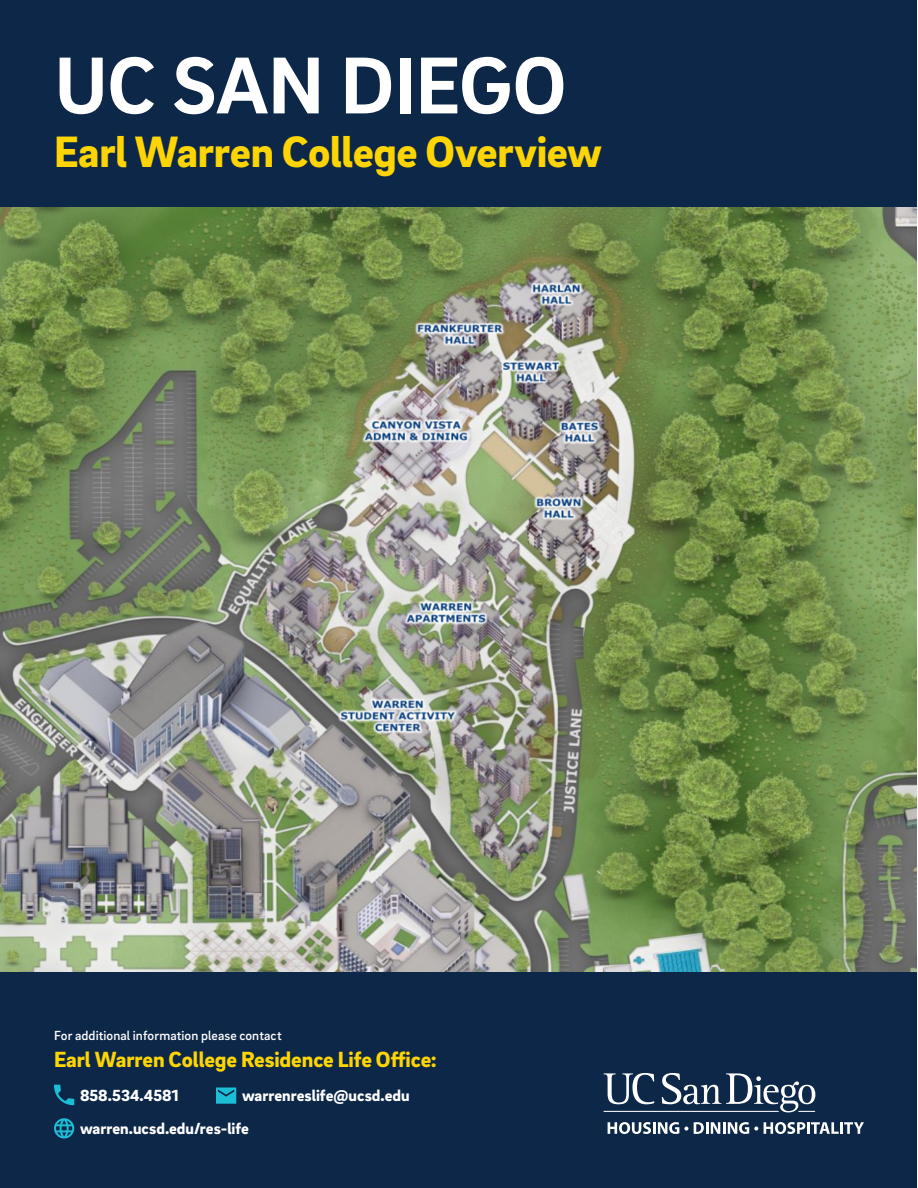
<style>
.page{position:relative;width:918px;height:1188px;background:#fff}
.page>*{position:absolute;margin:0;border:0;box-sizing:border-box;transform-origin:0 0}
.t1{font:700 82.5px "Brix Sans";letter-spacing:-.005em;color:#fff}
.t2{font:900 45px "Brix Sans";letter-spacing:-.01em;color:#fed503}
.t3{font:900 22.5px "Brix Sans";letter-spacing:-.005em;color:#fed503}
.t4{font:900 16.5px "Brix Sans";color:#fff}
.t5{font:500 13.5px "Brix Sans";letter-spacing:.005em;color:#fff}
</style>
<div class="page">
<div style="left:0;top:0;width:917px;height:1188px;background:#0d2749"></div>
<img style="left:0;top:208px;width:917px;height:763px">
<svg style="left:54px;top:1085px;width:20px;height:21px"></svg>
<svg style="left:216px;top:1088px;width:20px;height:16px"></svg>
<svg style="left:54px;top:1118px;width:20px;height:21px"></svg>
<svg style="left:604px;top:1073px;width:211px;height:39px"></svg>
<svg style="left:608px;top:1122px;width:80px;height:12px"></svg>
<svg style="left:694px;top:1122px;width:64px;height:12px"></svg>
<svg style="left:764px;top:1122px;width:100px;height:12px"></svg>
<p class="t1" style="left:55px;top:32px;width:514px">UC SAN DIEGO</p>
<p class="t2" style="left:54px;top:122px;width:550px">Earl Warren College Overview</p>
<p class="t5" style="left:54px;top:1027px;width:229px">For additional information please contact</p>
<p class="t3" style="left:54px;top:1045px;width:384px">Earl Warren College Residence Life Office:</p>
<p class="t4" style="left:80px;top:1084px;width:100px">858.534.4581</p>
<p class="t4" style="left:242px;top:1084px;width:169px">warrenreslife@ucsd.edu</p>
<p class="t4" style="left:80px;top:1118px;width:171px">warren.ucsd.edu/res-life</p>
</div>
